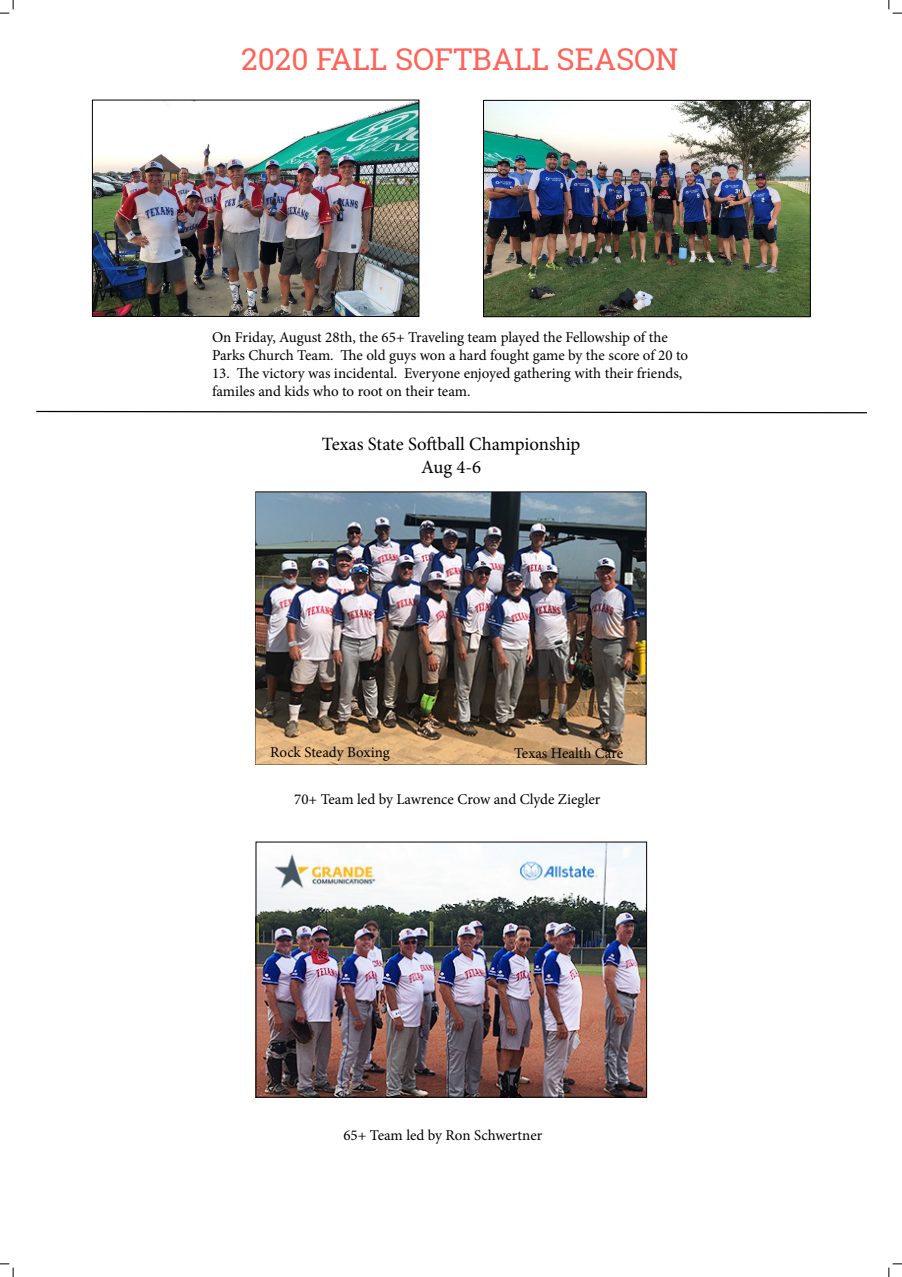
<style>
.page{position:relative;width:902px;height:1277px;background:#fff}
.page>*{position:absolute;margin:0;border:0;box-sizing:border-box;transform-origin:0 0}
.t1{font:30px "Roboto Slab";color:#ff6358}
.t2{font:18.75px "Minion Pro";letter-spacing:-.005em;color:#000}
.t3{font:15px/18px "Minion Pro";color:#000}
</style>
<div class="page">
<svg style="left:36px;top:410px;width:831px;height:4px"></svg>
<img style="left:257px;top:843px;width:387px;height:252px">
<img style="left:255px;top:491px;width:391px;height:273px">
<img style="left:485px;top:102px;width:323px;height:213px">
<div style="left:483px;top:100px;width:327px;height:217px;border:1px solid #000"></div>
<img style="left:94px;top:102px;width:323px;height:213px">
<div style="left:92px;top:100px;width:327px;height:217px;border:1px solid #000"></div>
<svg style="left:0;top:0;width:14px;height:14px"></svg>
<svg style="left:0;top:1263px;width:14px;height:13px"></svg>
<svg style="left:888px;top:0;width:13px;height:14px"></svg>
<svg style="left:888px;top:1263px;width:13px;height:13px"></svg>
<p class="t1" style="left:241px;top:39px;width:438px">2020 FALL SOFTBALL SEASON</p>
<p class="t3" style="left:212px;top:328px;width:477px">On Friday, August 28th, the 65+ Traveling team played the Fellowship of the<br>Parks Church Team. The old guys won a hard fought game by the score of 20 to</p>
<p class="t3" style="left:212px;top:364px;width:471px">13. The victory was incidental. Everyone enjoyed gathering with their friends, familes and kids who to root on their team.</p>
<p class="t2" style="left:322px;top:431px;width:260px">Texas State Softball Championship</p>
<p class="t2" style="left:421px;top:454px;width:61px">Aug 4-6</p>
<p class="t3" style="left:270px;top:743px;width:121px">Rock Steady Boxing</p>
<p class="t3" style="left:514px;top:743px;width:110px">Texas Health Care</p>
<p class="t3" style="left:294px;top:790px;width:308px">70+ Team led by Lawrence Crow and Clyde Ziegler</p>
<p class="t3" style="left:343px;top:1125px;width:200px">65+ Team led by Ron Schwertner</p>
</div>
